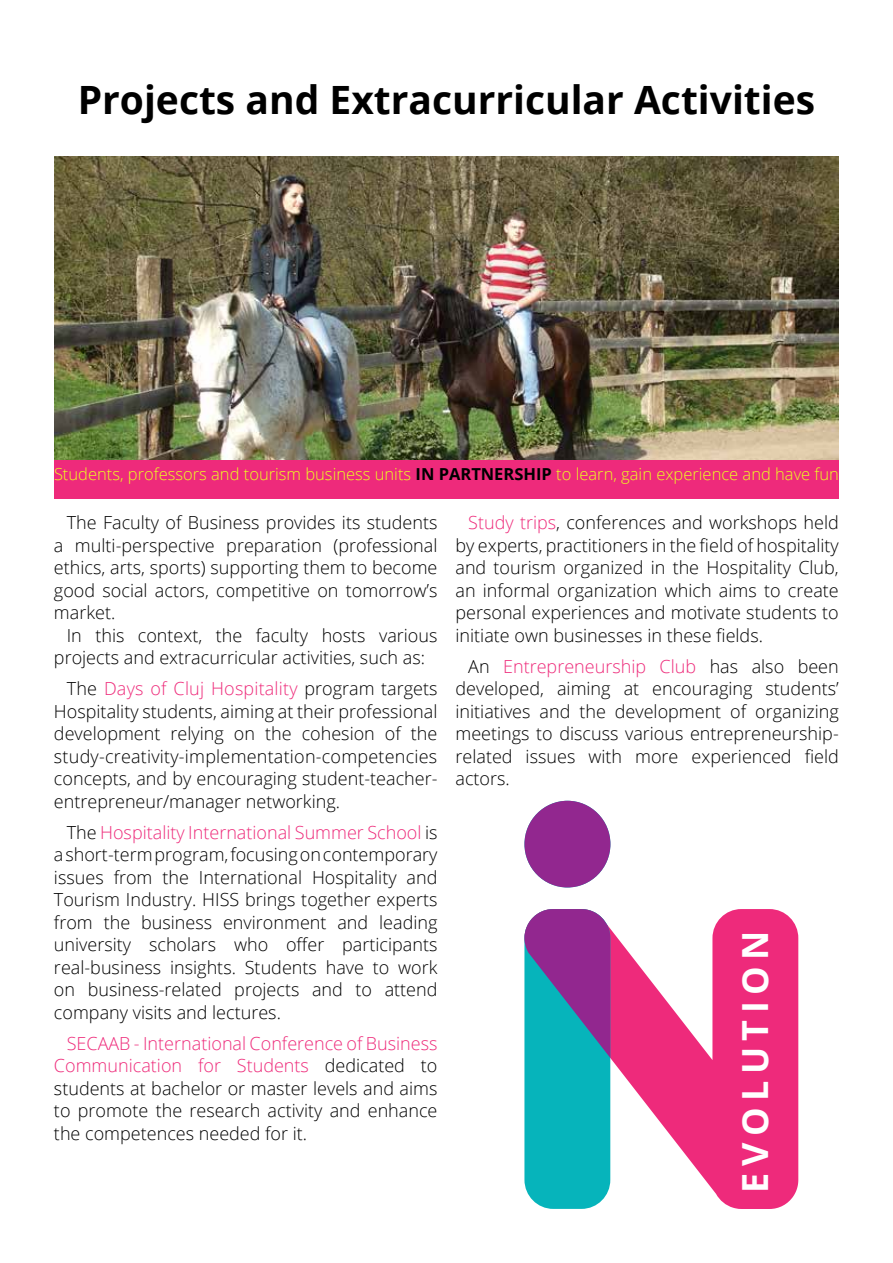
<style>
.page{position:relative;width:893px;height:1263px;background:#fff}
.page>*{position:absolute;margin:0;border:0;box-sizing:border-box;transform-origin:0 0}
.t1{font:700 39px "Open Sans";color:#000}
.t2{font:700 36px "Open Sans";letter-spacing:.18em;color:#fff}
.t3{font:300 18px/22.5px "Open Sans";color:#000;text-align:justify}
.t4{font:300 16.5px "Open Sans";color:#ebff21}
.s1{font-weight:700;color:#000}
.s2{color:#ee2c7b}
</style>
<div class="page">
<svg style="left:530px;top:909px;width:268px;height:300px;fill:#ee2a7b"></svg>
<div style="left:524px;top:909px;width:86px;height:300px;background:#06b4bb;border-radius:29px"></div>
<div style="left:524px;top:801px;width:86px;height:86px;background:#92278f;border-radius:50%"></div>
<svg style="left:524px;top:909px;width:86px;height:149px"></svg>
<img style="left:54px;top:157px;width:785px;height:303px">
<div style="left:54px;top:460px;width:785px;height:38px;background:#ee2a7b"></div>
<h1 class="t1" style="left:78px;top:72px;width:739px">Projects and Extracurricular Activities</h1>
<p class="t4" style="left:54px;top:463px;width:786px">Students, professors and tourism business units <span class="s1">IN PARTNERSHIP</span> to learn, gain experience and have fun</p>
<p class="t3" style="left:54px;top:511px;width:385px;text-indent:13px">The Faculty of Business provides its students a multi-perspective preparation (professional ethics, arts, sports) supporting them to become good social actors, competitive on tomorrow’s market.</p>
<p class="t3" style="left:54px;top:623px;width:385px;text-indent:13px">In this context, the faculty hosts various projects and extracurricular activities, such as:</p>
<p class="t3" style="left:54px;top:677px;width:385px;text-indent:13px">The <span class="s2">Days of Cluj Hospitality</span> program targets Hospitality students, aiming at their professional development relying on the cohesion of the study-creativity-implementation-competencies concepts, and by encouraging student-teacher&shy;entrepreneur/manager networking.</p>
<p class="t3" style="left:54px;top:820px;width:385px;text-indent:13px">The <span class="s2">Hospitality International Summer School</span> is a short-term program, focusing on contemporary issues from the International Hospitality and Tourism Industry. HISS brings together experts from the business environment and leading university scholars who offer participants real-business insights. Students have to work on business-related projects and to attend company visits and lectures.</p>
<p class="t3" style="left:54px;top:1031px;width:385px;text-indent:13px"><span class="s2">SECAAB - International Conference of Business Communication for Students</span> dedicated to students at bachelor or master levels and aims to promote the research activity and enhance the competences needed for it.</p>
<p class="t3" style="left:455px;top:511px;width:385px;text-indent:13px"><span class="s2">Study trips</span>, conferences and workshops held by experts, practitioners in the field of hospitality and tourism organized in the Hospitality Club, an informal organization which aims to create personal experiences and motivate students to initiate own businesses in these fields.</p>
<p class="t3" style="left:455px;top:654px;width:385px;text-indent:13px">An <span class="s2">Entrepreneurship Club</span> has also been developed, aiming at encouraging students’ initiatives and the development of organizing meetings to discuss various entrepreneurship&shy;related issues with more experienced field actors.</p>
<h2 class="t2" style="left:730px;top:1193px;width:264px;rotate:-90deg">EVOLUTION</h2>
</div>
